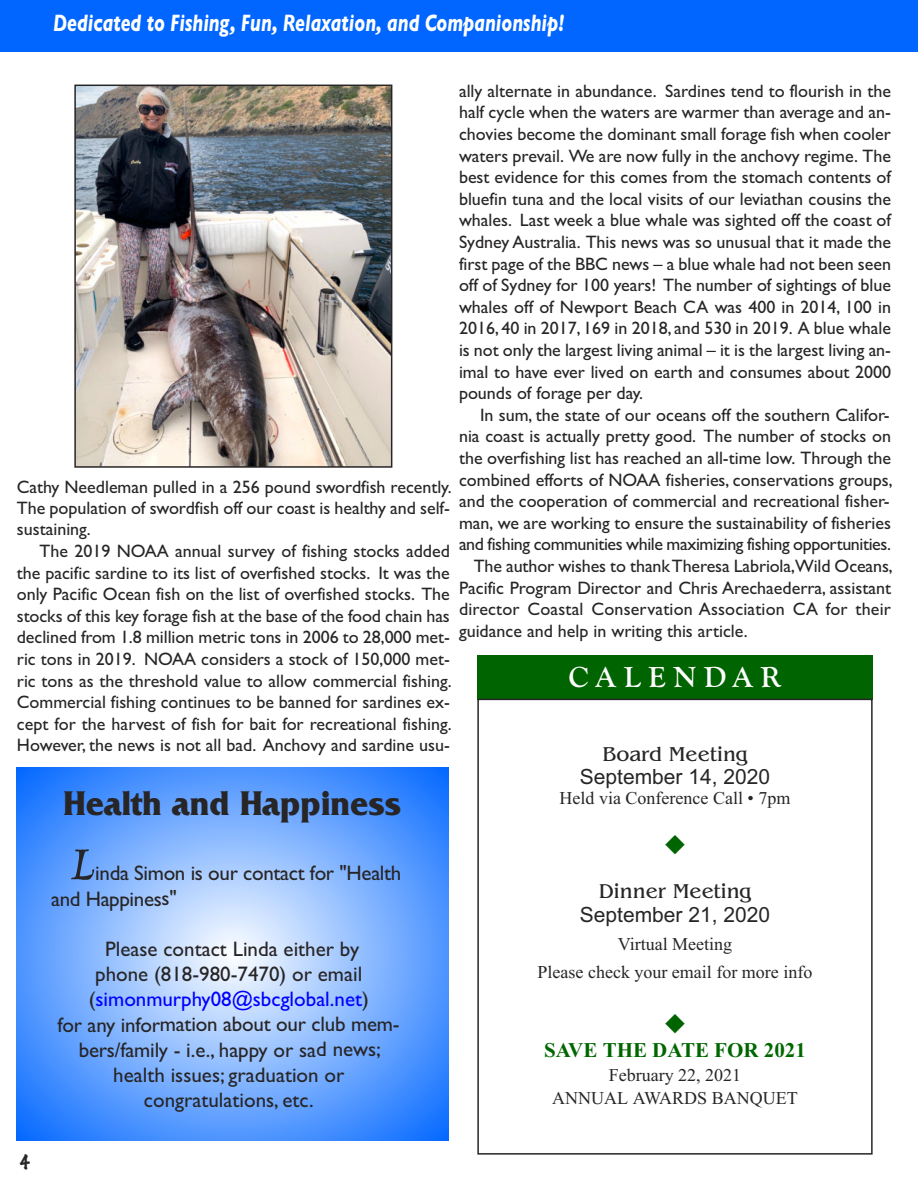
<style>
.page{position:relative;width:918px;height:1188px;background:#fff}
.page>*{position:absolute;margin:0;border:0;box-sizing:border-box;transform-origin:0 0}
.t1{font:54px "Pelican";color:#272526}
.t2{font:700 36px "Friz Quadrata";color:#272526;scale:.94 1}
.t3{font:700 30px "Goudy Old Style T";letter-spacing:.25em;color:#fff}
.t4{font:italic 700 24px "Gill Sans";color:#fff;scale:.75 1}
.t5{font:21px/25.2px "Gill Sans";color:#272526}
.t6{font:21px "Arial";color:#272526}
.t7{font:21px "Benguiat";color:#272526}
.t8{font:700 21px "Times New Roman";color:#060}
.t9{font:18px/21.6px "Gill Sans";color:#272526;text-align:justify}
.t10{font:18px/27.9px "Times New Roman";color:#272526;text-align:center}
.t11{font:18px "Gill Sans";letter-spacing:-.02em;color:#272526}
.t12{font:100 18px "Marker Felt";color:#272526}
.s1{color:#00f}
</style>
<div class="page">
<div style="left:0;top:0;width:918px;height:52px;background:#06f"></div>
<svg style="left:17px;top:768px;width:432px;height:373px;background:#75acff"></svg>
<img style="left:77px;top:88px;width:312px;height:377px">
<div style="left:74px;top:85px;width:318px;height:383px;border:2px solid #272526"></div>
<div style="left:477px;top:655px;width:396px;height:45px;background:#006400"></div>
<div style="left:477px;top:699px;width:396px;height:456px;border:2px solid #272526"></div>
<h3 class="t4" style="left:53px;top:8px;width:683px">Dedicated to Fishing, Fun, Relaxation, and Companionship!</h3>
<p class="t9" style="left:17px;top:476px;width:436px;line-height:21.1px">Cathy Needleman pulled in a 256 pound swordfish recently.<br>The population of swordfish off our coast is healthy and self&shy;sustaining.</p>
<p class="t9" style="left:17px;top:540px;width:436px;text-indent:23px">The 2019 NOAA annual survey of fishing stocks added the pacific sardine to its list of overfished stocks. It was the only Pacific Ocean fish on the list of overfished stocks. The stocks of this key forage fish at the base of the food chain has declined from 1.8 million metric tons in 2006 to 28,000 met&shy;ric tons in 2019. NOAA considers a stock of 150,000 met&shy;ric tons as the threshold value to allow commercial fishing.<br>Commercial fishing continues to be banned for sardines ex&shy;cept for the harvest of fish for bait for recreational fishing.<br>However, the news is not all bad. Anchovy and sardine usu-</p>
<h2 class="t2" style="left:63px;top:781px;width:361px">Health and Happiness</h2>
<p class="t9" style="left:459px;top:80px;width:434px">ally alternate in abundance. Sardines tend to flourish in the half cycle when the waters are warmer than average and an&shy;chovies become the dominant small forage fish when cooler waters prevail. We are now fully in the anchovy regime. The best evidence for this comes from the stomach contents of bluefin tuna and the local visits of our leviathan cousins the whales. Last week a blue whale was sighted off the coast of Sydney Australia. This news was so unusual that it made the first page of the BBC news – a blue whale had not been seen off of Sydney for 100 years! The number of sightings of blue whales off of Newport Beach CA was 400 in 2014, 100 in 2016, 40 in 2017, 169 in 2018, and 530 in 2019. A blue whale is not only the largest living animal – it is the largest living an&shy;imal to have ever lived on earth and consumes about 2000 pounds of forage per day.</p>
<p class="t9" style="left:480px;top:404px;width:411px">In sum, the state of our oceans off the southern Califor-</p>
<p class="t9" style="left:459px;top:425px;width:434px">nia coast is actually pretty good. The number of stocks on</p>
<p class="t9" style="left:459px;top:447px;width:434px">the overfishing list has reached an all-time low. Through the</p>
<p class="t9" style="left:459px;top:469px;width:435px">combined efforts of NOAA fisheries, conservations groups,</p>
<p class="t9" style="left:459px;top:490px;width:432px">and the cooperation of commercial and recreational fisher-</p>
<p class="t9" style="left:459px;top:512px;width:434px">man, we are working to ensure the sustainability of fisheries</p>
<p class="t11" style="left:459px;top:534px;width:433px">and fishing communities while maximizing fishing opportunities.</p>
<p class="t9" style="left:474px;top:555px;width:421px">The author wishes to thankTheresa Labriola,Wild Oceans,</p>
<p class="t9" style="left:459px;top:577px;width:434px">Pacific Program Director and Chris Arechaederra, assistant</p>
<p class="t9" style="left:459px;top:598px;width:434px">director Coastal Conservation Association CA for their</p>
<p class="t9" style="left:459px;top:620px;width:290px">guidance and help in writing this article.</p>
<h3 class="t3" style="left:569px;top:659px;width:214px">CALENDAR</h3>
<p class="t7" style="left:603px;top:741px;width:146px">Board Meeting</p>
<p class="t6" style="left:580px;top:765px;width:192px">September 14, 2020</p>
<p class="t10" style="left:560px;top:784px;width:232px">Held via Conference Call • 7pm</p>
<h1 class="t1" style="left:70px;top:841px;width:27px">L</h1>
<p class="t5" style="left:51px;top:860px;width:352px;text-indent:44px">inda Simon is our contact for "Health and Happiness"</p>
<p class="t5" style="left:58px;top:936px;width:344px;text-align:center">Please contact Linda either by<br>phone (818-980-7470) or email (<span class="s1">simonmurphy08@sbcglobal.net</span>)<br>for any information about our club mem&shy;bers/family - i.e., happy or sad news; health issues; graduation or congratulations, etc.</p>
<p class="t7" style="left:599px;top:879px;width:154px">Dinner Meeting</p>
<p class="t6" style="left:580px;top:902px;width:192px">September 21, 2020</p>
<p class="t10" style="left:538px;top:929px;width:276px">Virtual Meeting<br>Please check your email for more info</p>
<p class="t8" style="left:544px;top:1038px;width:263px">SAVE THE DATE FOR 2021</p>
<p class="t10" style="left:552px;top:1063px;width:247px;line-height:23.7px">February 22, 2021<br>ANNUAL AWARDS BANQUET</p>
<p class="t12" style="left:20px;top:1148px;width:12px">4</p>
</div>
